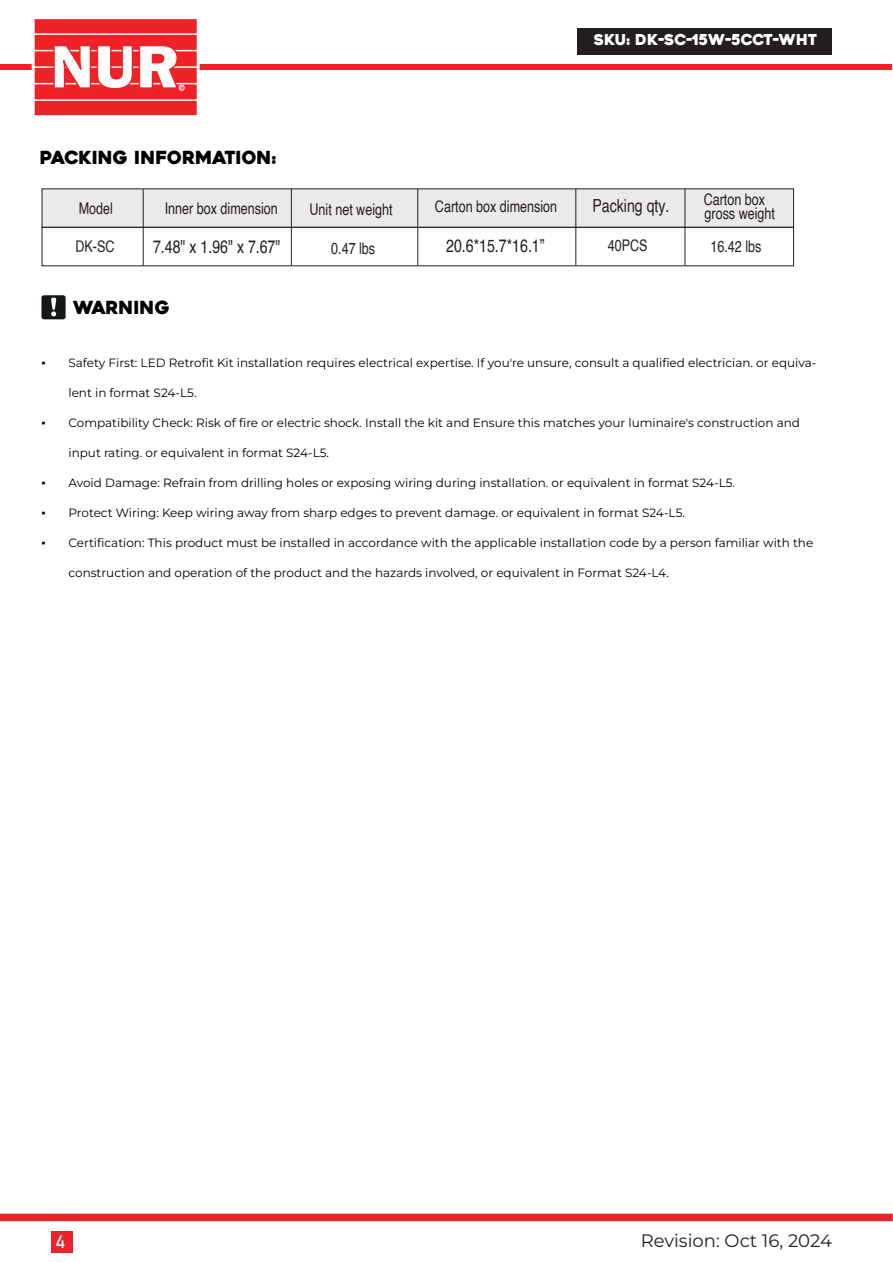
<style>
.page{position:relative;width:893px;height:1263px;background:#fff}
.page>*{position:absolute;margin:0;border:0;box-sizing:border-box;transform-origin:0 0}
.t1{font:18px "Helvetica";color:#241f1f;scale:.78 1}
.t2{font:18px "Heavitas";color:#000}
.t3{font:18px "Montserrat";color:#231f20}
.t4{font:18px "Helvetica";color:#241f1f;scale:.79 1}
.t5{font:18px "Bahnschrift";color:#fff}
.t6{font:16.05px "Helvetica";color:#241f1f;scale:.78 1}
.t7{font:15px "Heavitas";color:#fff}
.t8{font:12px "Montserrat";color:#000}
.s1{font-family:"Times New Roman"}
</style>
<div class="page">
<div style="left:0;top:64px;width:892px;height:6px;background:#ee2128"></div>
<div style="left:32px;top:16px;width:168px;height:102px;background:#ee2328;border:3px solid #fff"></div>
<hr style="left:33px;top:83px;width:165px;height:1px;background:#fff">
<hr style="left:33px;top:116px;width:165px;height:1px;background:#fff">
<hr style="left:33px;top:99px;width:165px;height:2px;background:#fff">
<hr style="left:33px;top:66px;width:165px;height:2px;background:#fff">
<hr style="left:33px;top:50px;width:165px;height:1px;background:#fff">
<hr style="left:33px;top:33px;width:165px;height:2px;background:#fff">
<hr style="left:33px;top:17px;width:165px;height:1px;background:#fff">
<svg style="left:53px;top:46px;width:132px;height:45px"></svg>
<div style="left:42px;top:188px;width:752px;height:40px;background:#ebe9e9"></div>
<div style="left:42px;top:227px;width:752px;height:39px;border:1px solid #241f1f"></div>
<hr style="left:143px;top:189px;width:1px;height:77px;background:#241f1f">
<hr style="left:291px;top:189px;width:1px;height:76px;background:#241f1f">
<hr style="left:417px;top:189px;width:1px;height:76px;background:#241f1f">
<hr style="left:575px;top:189px;width:1px;height:76px;background:#241f1f">
<hr style="left:685px;top:189px;width:1px;height:76px;background:#241f1f">
<div style="left:41px;top:295px;width:25px;height:24px;background:#121717;border-radius:3px"></div>
<svg style="left:51px;top:297px;width:6px;height:19px"></svg>
<div style="left:0;top:1214px;width:893px;height:7px;background:#e8242a"></div>
<div style="left:51px;top:1231px;width:22px;height:21px;background:#e8242c"></div>
<div style="left:578px;top:29px;width:254px;height:26px;background:#231f20"></div>
<h1 class="t2" style="left:40px;top:147px;width:238px">PACKING INFORMATION:</h1>
<p class="t7" style="left:594px;top:31px;width:225px">SKU: DK-SC-15W-5CCT-WHT</p>
<h2 class="t6" style="left:704px;top:187px;width:80px">Carton box</h2>
<h1 class="t1" style="left:592px;top:192px;width:100px">Packing qty.</h1>
<h2 class="t6" style="left:165px;top:196px;width:147px">Inner box dimension</h2>
<h2 class="t6" style="left:310px;top:197px;width:108px">Unit net weight</h2>
<h2 class="t6" style="left:435px;top:194px;width:158px">Carton box dimension</h2>
<h2 class="t6" style="left:79px;top:196px;width:45px">Model</h2>
<h2 class="t6" style="left:704px;top:201px;width:92px">gross weight</h2>
<h1 class="t1" style="left:153px;top:233px;width:165px">7.48" x 1.96" x 7.67"</h1>
<h1 class="t4" style="left:446px;top:232px;width:126px">20.6*15.7*16.1”</h1>
<h2 class="t6" style="left:608px;top:233px;width:52px">40PCS</h2>
<h2 class="t6" style="left:75px;top:234px;width:52px">DK-SC</h2>
<h2 class="t6" style="left:331px;top:236px;width:58px">0.47 lbs</h2>
<h2 class="t6" style="left:710px;top:234px;width:67px">16.42 lbs</h2>
<h1 class="t2" style="left:73px;top:297px;width:98px">WARNING</h1>
<p class="t8" style="left:41px;top:354px;width:776px"><span class="s1">▪</span> Safety First: LED Retrofit Kit installation requires electrical expertise. If you're unsure, consult a qualified electrician. or equiva-</p>
<p class="t8" style="left:68px;top:384px;width:130px">lent in format S24-L5.</p>
<p class="t8" style="left:41px;top:414px;width:760px"><span class="s1">▪</span> Compatibility Check: Risk of fire or electric shock. Install the kit and Ensure this matches your luminaire's construction and</p>
<p class="t8" style="left:68px;top:444px;width:262px">input rating. or equivalent in format S24-L5.</p>
<p class="t8" style="left:41px;top:474px;width:695px"><span class="s1">▪</span> Avoid Damage: Refrain from drilling holes or exposing wiring during installation. or equivalent in format S24-L5.</p>
<p class="t8" style="left:41px;top:504px;width:645px"><span class="s1">▪</span> Protect Wiring: Keep wiring away from sharp edges to prevent damage. or equivalent in format S24-L5.</p>
<p class="t8" style="left:41px;top:534px;width:773px"><span class="s1">▪</span> Certification: This product must be installed in accordance with the applicable installation code by a person familiar with the</p>
<p class="t8" style="left:68px;top:564px;width:602px">construction and operation of the product and the hazards involved, or equivalent in Format S24-L4.</p>
<h1 class="t5" style="left:55px;top:1228px;width:12px">4</h1>
<h1 class="t3" style="left:641px;top:1228px;width:193px">Revision: Oct 16, 2024</h1>
</div>
